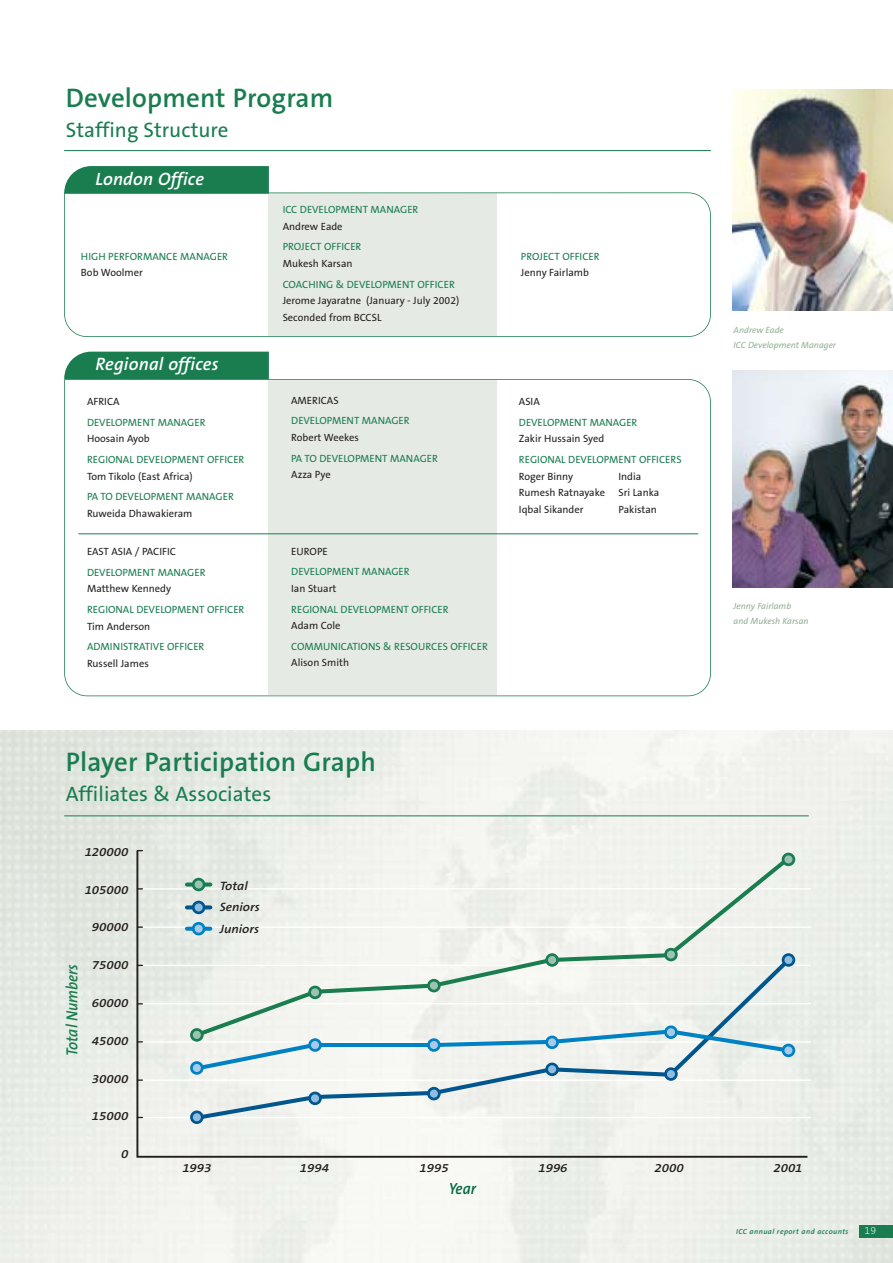
<style>
.page{position:relative;width:893px;height:1263px;background:#fff}
.page>*{position:absolute;margin:0;border:0;box-sizing:border-box;transform-origin:0 0}
.t1{font:600 27px "The Sans B6";letter-spacing:.005em;color:#197d50}
.t2{font:21px "The Sans B5 Plain";color:#197d50}
.t3{font:italic 600 18px "The Sans B6";letter-spacing:.01em;color:#fff}
.t4{font:italic 600 16.2px "The Sans B6";color:#197d50;scale:.92 1}
.t5{font:italic 600 16.2px "The Sans B6";color:#00693e;scale:.92 1}
.t6{font:italic 600 12.15px/21.6px "The Sans B6";color:#231f1f;scale:1.09 1}
.t7{font:10.5px "The Sans B5 Plain";color:#197d50}
.t8{font:10.5px/16.5px "The Sans B5 Plain";color:#231f1f}
.t9{font:200 10.5px "The Sans B2";color:#fff}
.t10{font:italic 9px/15px "The Sans B5 Plain";color:#94af96}
.t11{font:italic 600 7.5px "The Sans B6";letter-spacing:.055em;color:#197d50}
</style>
<div class="page">
<div style="left:64px;top:352px;width:205px;height:27px;background:#197d50"></div>
<img style="left:0;top:731px;width:892px;height:532px">
<img style="left:732px;top:90px;width:160px;height:221px">
<svg style="left:64px;top:192px;width:646px;height:145px"></svg>
<svg style="left:64px;top:166px;width:205px;height:28px;background:#218256"></svg>
<svg style="left:64px;top:379px;width:646px;height:317px"></svg>
<hr style="left:137px;top:888px;width:673px;height:2px;background:#fff">
<hr style="left:137px;top:926px;width:673px;height:2px;background:#fff">
<hr style="left:137px;top:965px;width:673px;height:1px;background:#fff">
<hr style="left:137px;top:1003px;width:673px;height:1px;background:#fff">
<hr style="left:137px;top:1041px;width:673px;height:2px;background:#fff">
<hr style="left:137px;top:1080px;width:673px;height:1px;background:#fff">
<hr style="left:137px;top:1117px;width:673px;height:1px;background:#fff">
<svg style="left:135px;top:849px;width:674px;height:310px"></svg>
<hr style="left:64px;top:150px;width:646px;height:1px;background:#197d50">
<hr style="left:64px;top:816px;width:744px;height:1px;background:#197d50">
<div style="left:859px;top:1225px;width:33px;height:13px;background:#197d50"></div>
<img style="left:732px;top:371px;width:160px;height:216px">
<h1 class="t1" style="left:66px;top:88px;width:269px">Development Program</h1>
<h2 class="t2" style="left:66px;top:122px;width:164px">Staffing Structure</h2>
<h3 class="t3" style="left:95px;top:172px;width:110px">London Office</h3>
<p class="t7" style="left:81px;top:252px;width:149px">HIGH PERFORMANCE MANAGER</p>
<p class="t8" style="left:81px;top:265px;width:63px">Bob Woolmer</p>
<h3 class="t3" style="left:95px;top:358px;width:125px">Regional offices</h3>
<p class="t8" style="left:87px;top:394px;width:34px">AFRICA</p>
<p class="t7" style="left:87px;top:418px;width:120px">DEVELOPMENT MANAGER</p>
<p class="t8" style="left:87px;top:432px;width:64px">Hoosain Ayob</p>
<p class="t7" style="left:87px;top:456px;width:159px">REGIONAL DEVELOPMENT OFFICER</p>
<p class="t8" style="left:87px;top:469px;width:107px">Tom Tikolo (East Africa)</p>
<p class="t7" style="left:87px;top:493px;width:148px">PA TO DEVELOPMENT MANAGER</p>
<p class="t8" style="left:87px;top:506px;width:107px">Ruweida Dhawakieram</p>
<p class="t8" style="left:87px;top:544px;width:91px">EAST ASIA / PACIFIC</p>
<p class="t7" style="left:87px;top:568px;width:120px">DEVELOPMENT MANAGER</p>
<p class="t8" style="left:87px;top:582px;width:86px">Matthew Kennedy</p>
<p class="t7" style="left:87px;top:606px;width:159px">REGIONAL DEVELOPMENT OFFICER</p>
<p class="t8" style="left:87px;top:619px;width:65px">Tim Anderson</p>
<p class="t7" style="left:87px;top:643px;width:119px">ADMINISTRATIVE OFFICER</p>
<p class="t8" style="left:87px;top:656px;width:63px">Russell James</p>
<p class="t7" style="left:283px;top:206px;width:137px">ICC DEVELOPMENT MANAGER</p>
<p class="t8" style="left:283px;top:219px;width:61px">Andrew Eade</p>
<p class="t7" style="left:283px;top:243px;width:80px">PROJECT OFFICER</p>
<p class="t8" style="left:283px;top:256px;width:71px">Mukesh Karsan</p>
<p class="t7" style="left:283px;top:280px;width:174px">COACHING &amp; DEVELOPMENT OFFICER</p>
<p class="t8" style="left:283px;top:293px;width:178px">Jerome Jayaratne (January - July 2002)<br>Seconded from BCCSL</p>
<p class="t8" style="left:291px;top:393px;width:49px">AMERICAS</p>
<p class="t7" style="left:291px;top:417px;width:120px">DEVELOPMENT MANAGER</p>
<p class="t8" style="left:291px;top:430px;width:69px">Robert Weekes</p>
<p class="t7" style="left:291px;top:454px;width:148px">PA TO DEVELOPMENT MANAGER</p>
<p class="t8" style="left:291px;top:467px;width:41px">Azza Pye</p>
<p class="t8" style="left:291px;top:544px;width:38px">EUROPE</p>
<p class="t7" style="left:291px;top:568px;width:120px">DEVELOPMENT MANAGER</p>
<p class="t8" style="left:291px;top:581px;width:47px">Ian Stuart</p>
<p class="t7" style="left:291px;top:605px;width:159px">REGIONAL DEVELOPMENT OFFICER</p>
<p class="t8" style="left:291px;top:618px;width:51px">Adam Cole</p>
<p class="t7" style="left:291px;top:642px;width:198px">COMMUNICATIONS &amp; RESOURCES OFFICER</p>
<p class="t8" style="left:291px;top:656px;width:59px">Alison Smith</p>
<p class="t7" style="left:521px;top:252px;width:80px">PROJECT OFFICER</p>
<p class="t8" style="left:521px;top:265px;width:70px">Jenny Fairlamb</p>
<p class="t8" style="left:519px;top:394px;width:22px">ASIA</p>
<p class="t7" style="left:519px;top:418px;width:120px">DEVELOPMENT MANAGER</p>
<p class="t8" style="left:519px;top:432px;width:87px">Zakir Hussain Syed</p>
<p class="t7" style="left:519px;top:456px;width:164px">REGIONAL DEVELOPMENT OFFICERS</p>
<p class="t8" style="left:519px;top:469px;width:56px">Roger Binny</p>
<p class="t8" style="left:618px;top:469px;width:24px">India</p>
<p class="t8" style="left:519px;top:485px;width:88px">Rumesh Ratnayake</p>
<p class="t8" style="left:618px;top:485px;width:42px">Sri Lanka</p>
<p class="t8" style="left:519px;top:502px;width:66px">Iqbal Sikander</p>
<p class="t8" style="left:618px;top:502px;width:40px">Pakistan</p>
<h1 class="t1" style="left:66px;top:752px;width:311px">Player Participation Graph</h1>
<h2 class="t2" style="left:66px;top:786px;width:207px">Affiliates &amp; Associates</h2>
<p class="t6" style="left:85px;top:842px;width:42px">120000</p>
<p class="t6" style="left:85px;top:880px;width:42px">105000</p>
<p class="t6" style="left:92px;top:918px;width:35px">90000</p>
<p class="t6" style="left:92px;top:956px;width:35px">75000</p>
<p class="t6" style="left:92px;top:993px;width:35px">60000</p>
<p class="t6" style="left:92px;top:1031px;width:35px">45000</p>
<p class="t6" style="left:92px;top:1069px;width:35px">30000</p>
<p class="t6" style="left:92px;top:1107px;width:35px">15000</p>
<p class="t6" style="left:121px;top:1145px;width:8px">0</p>
<h3 class="t4" style="left:66px;top:1056px;width:102px;rotate:-90deg">Total Numbers</h3>
<p class="t6" style="left:220px;top:876px;width:38px">Total<br>Seniors<br>Juniors</p>
<p class="t10" style="left:733px;top:323px;width:104px">Andrew Eade<br>ICC Development Manager</p>
<p class="t10" style="left:733px;top:599px;width:76px">Jenny Fairlamb<br>and Mukesh Karsan</p>
<p class="t6" style="left:182px;top:1158px;width:28px">1993</p>
<p class="t6" style="left:300px;top:1158px;width:28px">1994</p>
<p class="t6" style="left:419px;top:1158px;width:28px">1995</p>
<p class="t6" style="left:538px;top:1158px;width:28px">1996</p>
<p class="t6" style="left:654px;top:1158px;width:28px">2000</p>
<p class="t6" style="left:773px;top:1158px;width:28px">2001</p>
<h3 class="t5" style="left:449px;top:1182px;width:31px">Year</h3>
<p class="t11" style="left:736px;top:1228px;width:114px">ICC annual report and accounts</p>
<p class="t9" style="left:864px;top:1226px;width:13px">19</p>
</div>
